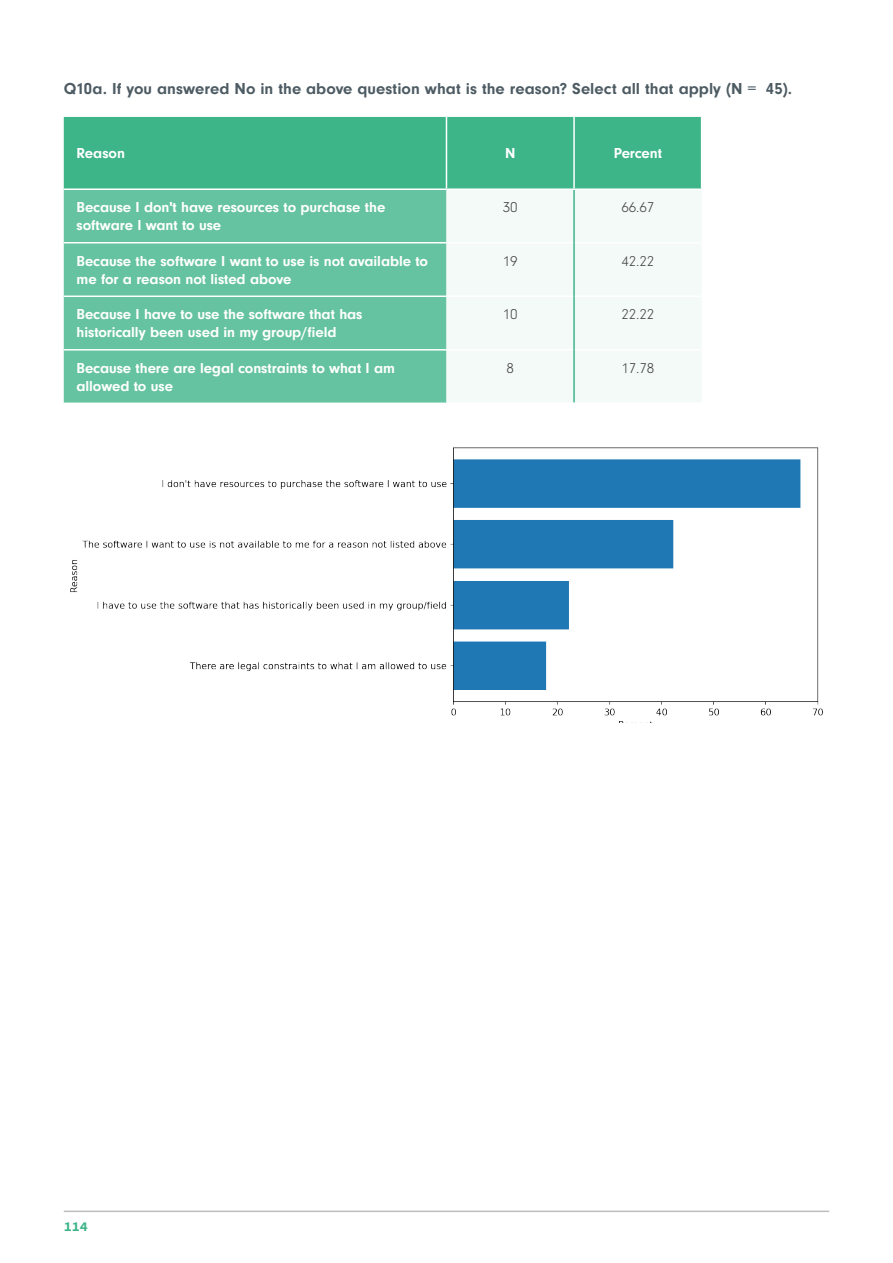
<style>
.page{position:relative;width:893px;height:1263px;background:#fff}
.page>*{position:absolute;margin:0;border:0;box-sizing:border-box;transform-origin:0 0}
.t1{font:700 16.5px "Neuzeit Gro";letter-spacing:.005em;color:#4d5b63}
.t2{font:700 15px/18px "Neuzeit Gro";letter-spacing:-.005em;color:#fff}
.t3{font:300 15px "Neuzeit Gro";letter-spacing:-.005em;color:#414042}
.t4{font:13.5px "Source Code Variable";color:#3eb489}
</style>
<div class="page">
<hr style="left:64px;top:1210px;width:765px;height:2px;background:#bcbec0">
<div style="left:64px;top:117px;width:637px;height:71px;background:#3eb489"></div>
<div style="left:64px;top:190px;width:382px;height:213px;background:#65c3a1"></div>
<div style="left:446px;top:190px;width:255px;height:213px;background:#f4faf8"></div>
<hr style="left:446px;top:117px;width:1px;height:71px;background:#fff">
<hr style="left:64px;top:242px;width:382px;height:1px;background:#fff">
<hr style="left:446px;top:242px;width:127px;height:1px;background:#fff">
<hr style="left:575px;top:242px;width:127px;height:1px;background:#fff">
<hr style="left:573px;top:190px;width:2px;height:53px;background:#3eb489">
<hr style="left:64px;top:295px;width:382px;height:2px;background:#fff">
<hr style="left:446px;top:295px;width:127px;height:2px;background:#fff">
<hr style="left:575px;top:295px;width:127px;height:2px;background:#fff">
<hr style="left:64px;top:349px;width:382px;height:2px;background:#fff">
<hr style="left:446px;top:349px;width:127px;height:2px;background:#fff">
<hr style="left:575px;top:349px;width:127px;height:2px;background:#fff">
<hr style="left:573px;top:296px;width:2px;height:54px;background:#3eb489">
<hr style="left:573px;top:350px;width:2px;height:53px;background:#3eb489">
<hr style="left:573px;top:243px;width:2px;height:53px;background:#3eb489">
<hr style="left:573px;top:117px;width:2px;height:71px;background:#fff">
<img style="left:70px;top:447px;width:753px;height:276px">
<p class="t1" style="left:64px;top:79px;width:730px">Q10a. If you answered No in the above question what is the reason? Select all that apply (N = 45).</p>
<p class="t2" style="left:77px;top:144px;width:50px">Reason</p>
<p class="t2" style="left:505px;top:144px;width:12px">N</p>
<p class="t2" style="left:614px;top:144px;width:50px">Percent</p>
<p class="t2" style="left:77px;top:198px;width:310px">Because I don't have resources to purchase the software I want to use</p>
<p class="t3" style="left:503px;top:199px;width:16px">30</p>
<p class="t3" style="left:621px;top:199px;width:34px">66.67</p>
<p class="t2" style="left:77px;top:252px;width:353px">Because the software I want to use is not available to me for a reason not listed above</p>
<p class="t3" style="left:503px;top:253px;width:16px">19</p>
<p class="t3" style="left:621px;top:253px;width:34px">42.22</p>
<p class="t2" style="left:77px;top:305px;width:288px">Because I have to use the software that has historically been used in my group/field</p>
<p class="t3" style="left:503px;top:306px;width:16px">10</p>
<p class="t3" style="left:621px;top:306px;width:34px">22.22</p>
<p class="t2" style="left:77px;top:359px;width:320px">Because there are legal constraints to what I am allowed to use</p>
<p class="t3" style="left:506px;top:360px;width:9px">8</p>
<p class="t3" style="left:621px;top:360px;width:34px">17.78</p>
<p class="t4" style="left:64px;top:1216px;width:26px">114</p>
</div>
